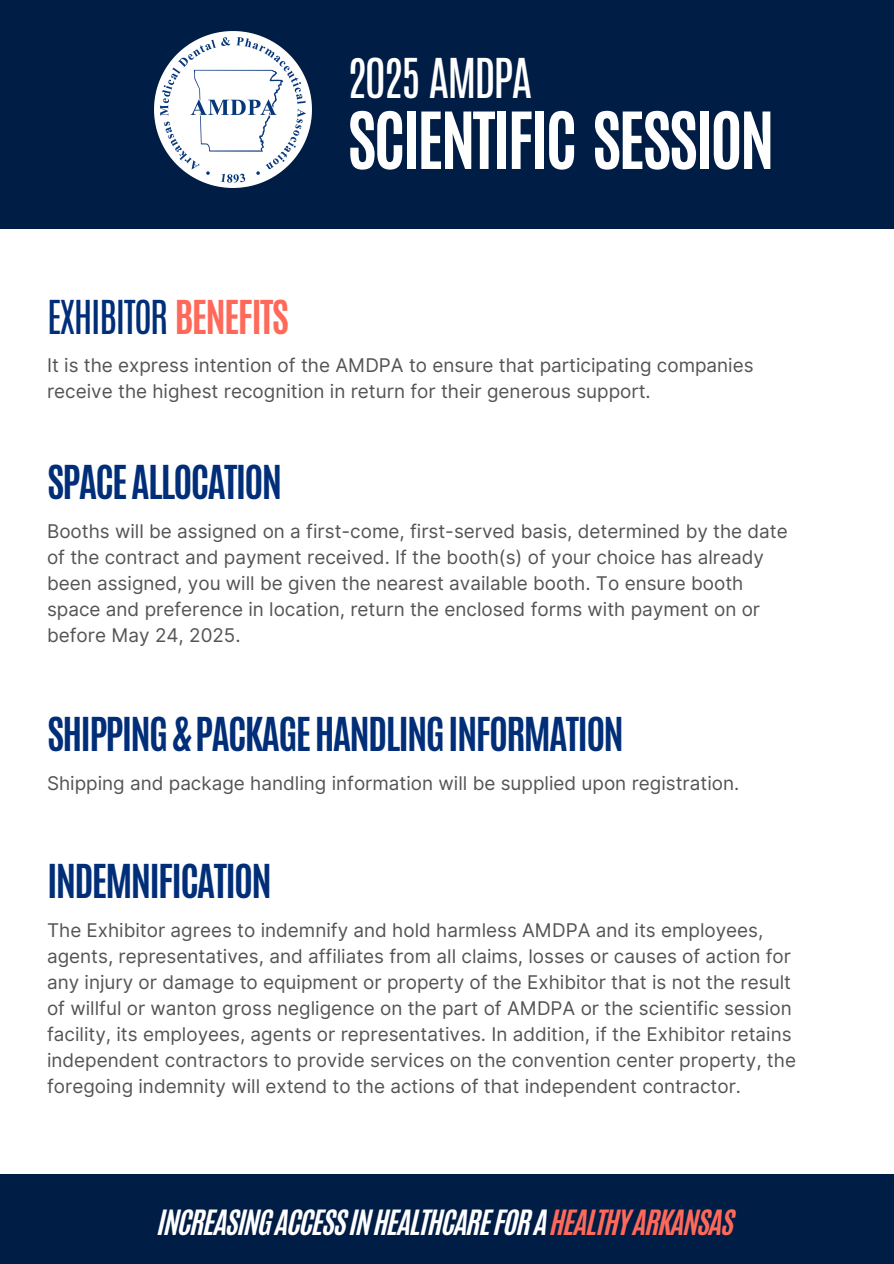
<style>
.page{position:relative;width:894px;height:1264px;background:#fff}
.page>*{position:absolute;margin:0;border:0;box-sizing:border-box;transform-origin:0 0}
.t1{font:700 66.9px "Antonio";letter-spacing:-.045em;color:#fff}
.t2{font:45.9px "Antonio";letter-spacing:-.045em;color:#fff}
.t3{font:700 39px "Antonio";letter-spacing:-.045em;color:#012e78}
.t4{font:39px "Antonio";letter-spacing:-.045em;color:#012e78}
.t5{font:29.1px "CA Generated";letter-spacing:-.045em;color:#fff}
.t6{font:18.9px/26px "Inter";color:#545454}
.s1{font-weight:700;color:#ff695a}
.s2{color:#ff695a}
</style>
<div class="page">
<div style="left:0;top:0;width:893px;height:228px;background:#001d45"></div>
<img style="left:154px;top:31px;width:157px;height:156px">
<div style="left:0;top:1174px;width:893px;height:89px;background:#001d45"></div>
<p class="t2" style="left:347px;top:46px;width:187px">2025 AMDPA</p>
<p class="t1" style="left:347px;top:92px;width:429px">SCIENTIFIC SESSION</p>
<h1 class="t4" style="left:47px;top:289px;width:243px">EXHIBITOR <span class="s1">BENEFITS</span></h1>
<h3 class="t6" style="left:47px;top:352px;width:708px">It is the express intention of the AMDPA to ensure that participating companies receive the highest recognition in return for their generous support.</h3>
<p class="t3" style="left:47px;top:455px;width:236px">SPACEALLOCATION</p>
<h2 class="t6" style="left:47px;top:518px;width:742px">Booths will be assigned on a first-come, first-served basis, determined by the date of the contract and payment received. If the booth(s) of your choice has already been assigned, you will be given the nearest available booth. To ensure booth space and preference in location, return the enclosed forms with payment on or before May 24, 2025.</h2>
<p class="t3" style="left:47px;top:706px;width:578px">SHIPPING&amp;PACKAGEHANDLINGINFORMATION</p>
<h2 class="t6" style="left:47px;top:769px;width:693px">Shipping and package handling information will be supplied upon registration.</h2>
<p class="t3" style="left:47px;top:853px;width:226px">INDEMNIFICATION</p>
<h2 class="t6" style="left:47px;top:917px;width:750px">The Exhibitor agrees to indemnify and hold harmless AMDPA and its employees, agents, representatives, and affiliates from all claims, losses or causes of action for any injury or damage to equipment or property of the Exhibitor that is not the result of willful or wanton gross negligence on the part of AMDPA or the scientific session facility, its employees, agents or representatives. In addition, if the Exhibitor retains independent contractors to provide services on the convention center property, the foregoing indemnity will extend to the actions of that independent contractor.</h2>
<p class="t5" style="left:158px;top:1201px;width:578px">INCREASINGACCESSINHEALTHCAREFORA<span class="s2">HEALTHYARKANSAS</span></p>
</div>
